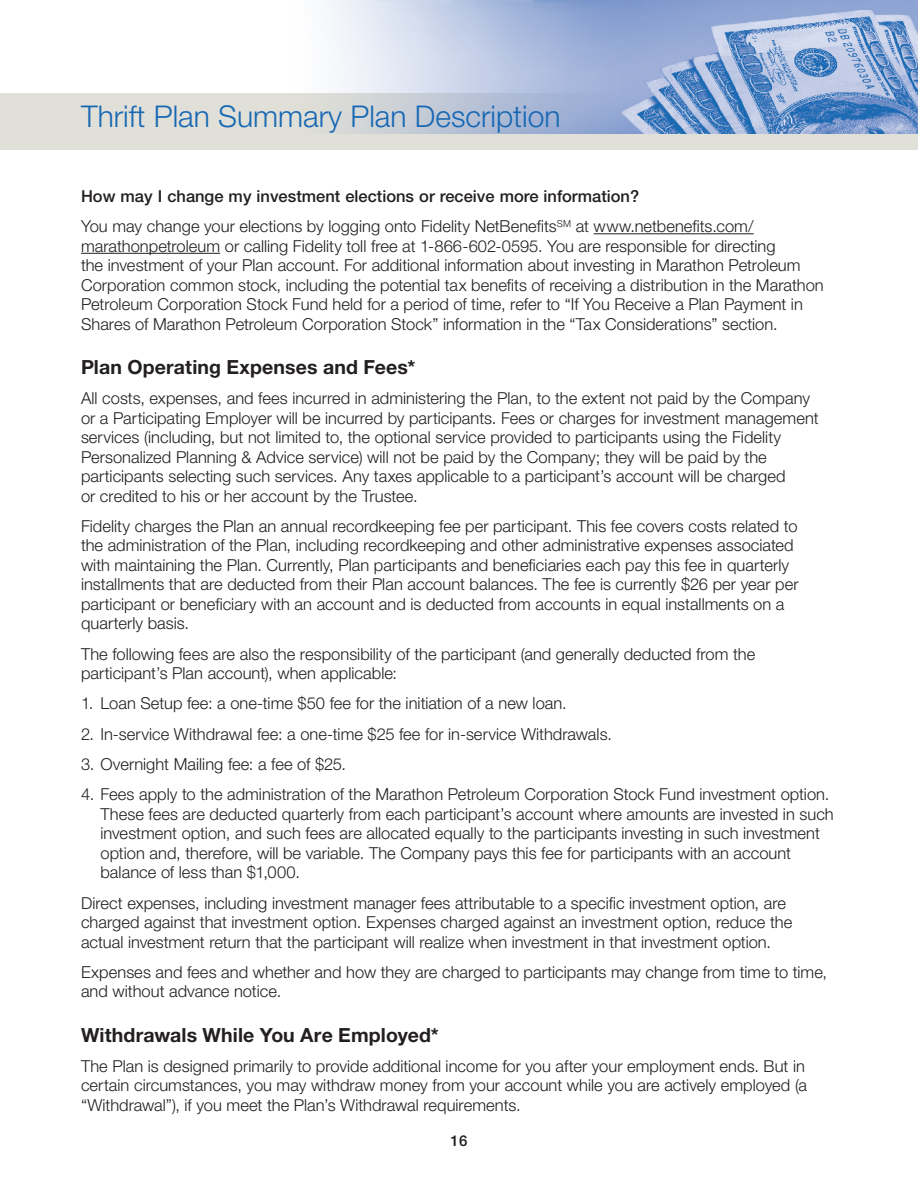
<style>
.page{position:relative;width:918px;height:1188px;background:#fff}
.page>*{position:absolute;margin:0;border:0;box-sizing:border-box;transform-origin:0 0}
.t1{font:300 30px "Helvetica Neue";color:#1768b4}
.HD_1{font:700 19.5px "Helvetica Neue";letter-spacing:.005em;color:#231f20}
.Body{font:300 16.5px/19.5px "Helvetica Neue";color:#231f20}
.Numbers-Thrift_SPD{font:300 16.5px/19.5px "Helvetica Neue";color:#231f20}
.HD_3-Thrift_SPD{font:500 16.5px "Helvetica Neue";color:#231f20}
.t2{font:500 15px "Helvetica Neue";color:#231f20}
</style>
<div class="page">
<div style="left:0;top:93px;width:918px;height:57px;background:#e1e0d8"></div>
<img style="left:328px;top:0;width:590px;height:133px">
<hr style="left:594px;top:233px;width:160px;height:1px;background:#231f20">
<hr style="left:81px;top:253px;width:139px;height:1px;background:#231f20">
<h1 class="t1" style="left:81px;top:98px;width:481px">Thrift Plan Summary Plan Description</h1>
<p class="HD_3-Thrift_SPD" style="left:81px;top:186px;width:560px">How may I change my investment elections or receive more information?</p>
<p class="Body" style="left:81px;top:216px;width:744px">You may change your elections by logging onto Fidelity NetBenefits<sup>SM</sup> at www.netbenefits.com/ marathonpetroleum or calling Fidelity toll free at 1-866-602-0595. You are responsible for directing<br>the investment of your Plan account. For additional information about investing in Marathon Petroleum Corporation common stock, including the potential tax benefits of receiving a distribution in the Marathon Petroleum Corporation Stock Fund held for a period of time, refer to “If You Receive a Plan Payment in Shares of Marathon Petroleum Corporation Stock” information in the “Tax Considerations” section.</p>
<p class="HD_1" style="left:81px;top:355px;width:336px">Plan Operating Expenses and Fees*</p>
<p class="Body" style="left:81px;top:388px;width:739px">All costs, expenses, and fees incurred in administering the Plan, to the extent not paid by the Company or a Participating Employer will be incurred by participants. Fees or charges for investment management services (including, but not limited to, the optional service provided to participants using the Fidelity Personalized Planning &amp; Advice service) will not be paid by the Company; they will be paid by the participants selecting such services. Any taxes applicable to a participant’s account will be charged<br>or credited to his or her account by the Trustee.</p>
<p class="Body" style="left:81px;top:516px;width:719px">Fidelity charges the Plan an annual recordkeeping fee per participant. This fee covers costs related to the administration of the Plan, including recordkeeping and other administrative expenses associated with maintaining the Plan. Currently, Plan participants and beneficiaries each pay this fee in quarterly installments that are deducted from their Plan account balances. The fee is currently $26 per year per participant or beneficiary with an account and is deducted from accounts in equal installments on a quarterly basis.</p>
<p class="Body" style="left:81px;top:644px;width:676px">The following fees are also the responsibility of the participant (and generally deducted from the participant’s Plan account), when applicable:</p>
<p class="Numbers-Thrift_SPD" style="left:81px;top:693px;width:487px">1. Loan Setup fee: a one-time $50 fee for the initiation of a new loan.</p>
<p class="Numbers-Thrift_SPD" style="left:81px;top:724px;width:533px">2. In-service Withdrawal fee: a one-time $25 fee for in-service Withdrawals.</p>
<p class="Numbers-Thrift_SPD" style="left:81px;top:754px;width:267px">3. Overnight Mailing fee: a fee of $25.</p>
<p class="Numbers-Thrift_SPD" style="left:100px;top:784px;width:735px;text-indent:-20px">4. Fees apply to the administration of the Marathon Petroleum Corporation Stock Fund investment option.<br>These fees are deducted quarterly from each participant’s account where amounts are invested in such investment option, and such fees are allocated equally to the participants investing in such investment option and, therefore, will be variable. The Company pays this fee for participants with an account balance of less than $1,000.</p>
<p class="Body" style="left:81px;top:893px;width:713px">Direct expenses, including investment manager fees attributable to a specific investment option, are charged against that investment option. Expenses charged against an investment option, reduce the actual investment return that the participant will realize when investment in that investment option.</p>
<p class="Body" style="left:81px;top:962px;width:748px">Expenses and fees and whether and how they are charged to participants may change from time to time, and without advance notice.</p>
<p class="HD_1" style="left:81px;top:1023px;width:359px">Withdrawals While You Are Employed*</p>
<p class="Body" style="left:81px;top:1056px;width:728px">The Plan is designed primarily to provide additional income for you after your employment ends. But in certain circumstances, you may withdraw money from your account while you are actively employed (a “Withdrawal”), if you meet the Plan’s Withdrawal requirements.</p>
<p class="t2" style="left:451px;top:1131px;width:18px">16</p>
</div>
